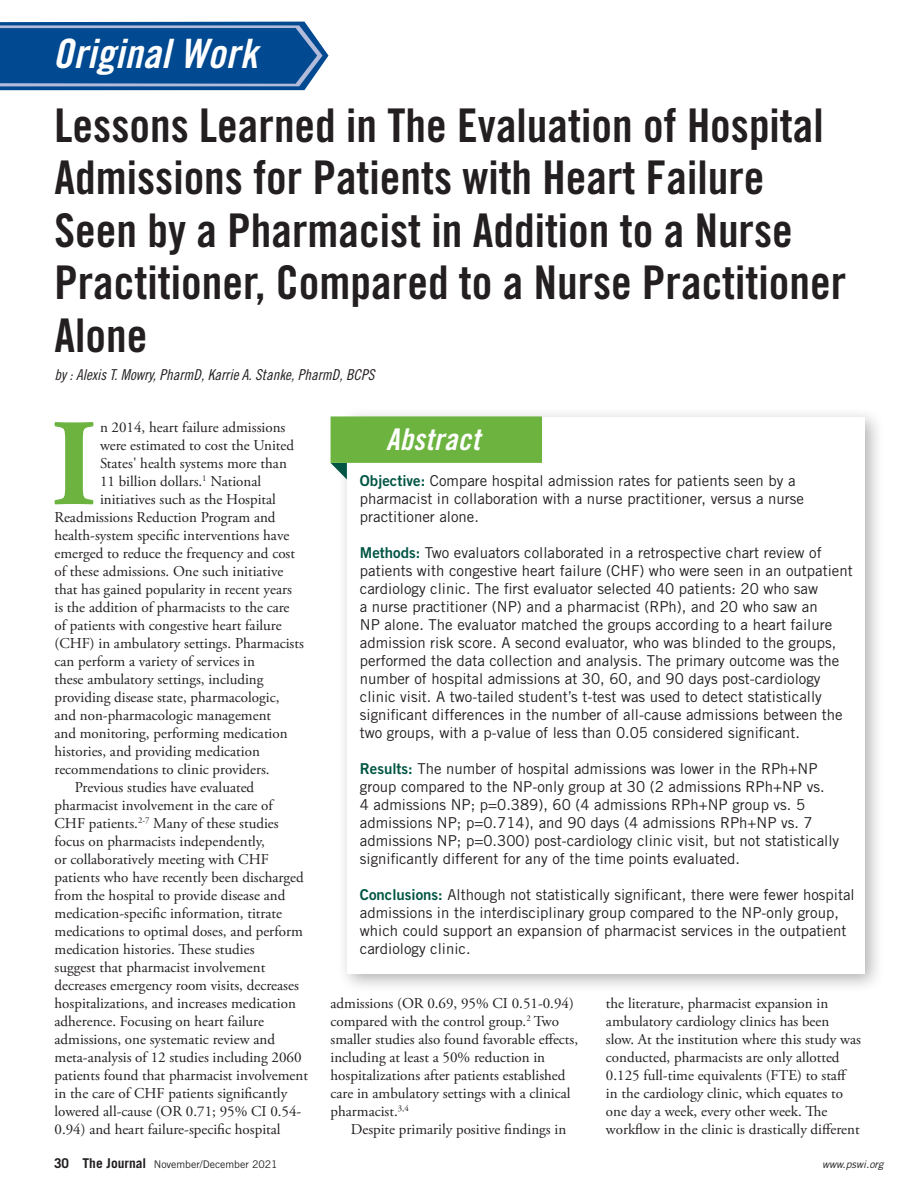
<style>
.page{position:relative;width:918px;height:1188px;background:#fff}
.page>*{position:absolute;margin:0;border:0;box-sizing:border-box;transform-origin:0 0}
.DropCap{font:700 123.6px "Adobe Garamond Pro";color:#6cb43f}
.Header-Main{font:46.5px/52.5px "Trade Gothic LT Std Bd Cn 20";color:#231f20}
.t1{font:40.5px "Trade Gothic LT Std Bd Cn 20 Obl";letter-spacing:.01em;color:#fff}
.t2{font:30px "Trade Gothic LT Std Bd Cn 20 Obl";letter-spacing:.01em;color:#fff}
.Body_10_12{font:15px/18px "Trade Gothic LT Std";color:#231f20}
.Body_10_12-2{font:15px/18px "Adobe Garamond Pro";color:#231f20}
.DropCap-2{font:15px "Adobe Garamond Pro";color:#231f20}
.Header_-_Author{font:15px "Trade Gothic LT Std Cn 18 Obl";color:#231f20}
.t3{font:10.5px "Trade Gothic LT Std";color:#231f20}
.t4{font:italic 10.5px "Trade Gothic LT Std";color:#231f20}
.s1{font-family:"Trade Gothic LT Std Bd 2";color:#054}
.s2{font-weight:700;font-size:13.5px}
</style>
<div class="page">
<svg style="left:0;top:22px;width:328px;height:68px;background:#19599a"></svg>
<div style="left:337px;top:406px;width:548px;height:587px;background:#231f20;opacity:.35"></div>
<div style="left:347px;top:417px;width:518px;height:556px;background:#fff"></div>
<svg style="left:331px;top:416px;width:211px;height:63px"></svg>
<p class="t1" style="left:53px;top:29px;width:206px">Original Work</p>
<p class="Header-Main" style="left:55px;top:98px;width:793px">Lessons Learned in The Evaluation of Hospital Admissions for Patients with Heart Failure Seen by a Pharmacist in Addition to a Nurse Practitioner, Compared to a Nurse Practitioner Alone</p>
<p class="Header_-_Author" style="left:55px;top:366px;width:321px">by : Alexis T. Mowry, PharmD, Karrie A. Stanke, PharmD, BCPS</p>
<p class="DropCap" style="left:51px;top:393px;width:47px">I</p>
<p class="DropCap-2" style="left:100px;top:418px;width:187px">n 2014, heart failure admissions</p>
<p class="t2" style="left:386px;top:421px;width:95px">Abstract</p>
<p class="Body_10_12" style="left:360px;top:471px;width:446px"><span class="s1">Objective:</span> Compare hospital admission rates for patients seen by a pharmacist in collaboration with a nurse practitioner, versus a nurse practitioner alone.</p>
<p class="Body_10_12" style="left:360px;top:543px;width:494px"><span class="s1">Methods:</span> Two evaluators collaborated in a retrospective chart review of patients with congestive heart failure (CHF) who were seen in an outpatient cardiology clinic. The first evaluator selected 40 patients: 20 who saw<br>a nurse practitioner (NP) and a pharmacist (RPh), and 20 who saw an<br>NP alone. The evaluator matched the groups according to a heart failure admission risk score. A second evaluator, who was blinded to the groups, performed the data collection and analysis. The primary outcome was the number of hospital admissions at 30, 60, and 90 days post-cardiology clinic visit. A two-tailed student’s t-test was used to detect statistically significant differences in the number of all-cause admissions between the two groups, with a p-value of less than 0.05 considered significant.</p>
<p class="Body_10_12" style="left:360px;top:759px;width:481px"><span class="s1">Results:</span> The number of hospital admissions was lower in the RPh+NP group compared to the NP-only group at 30 (2 admissions RPh+NP vs.<br>4 admissions NP; p=0.389), 60 (4 admissions RPh+NP group vs. 5 admissions NP; p=0.714), and 90 days (4 admissions RPh+NP vs. 7 admissions NP; p=0.300) post-cardiology clinic visit, but not statistically significantly different for any of the time points evaluated.</p>
<p class="Body_10_12" style="left:360px;top:885px;width:496px"><span class="s1">Conclusions:</span> Although not statistically significant, there were fewer hospital admissions in the interdisciplinary group compared to the NP-only group, which could support an expansion of pharmacist services in the outpatient cardiology clinic.</p>
<p class="DropCap-2" style="left:100px;top:436px;width:196px">were estimated to cost the United</p>
<p class="DropCap-2" style="left:100px;top:454px;width:188px">States' health systems more than</p>
<p class="DropCap-2" style="left:100px;top:472px;width:163px">11 billion dollars.<sup>1</sup> National</p>
<p class="DropCap-2" style="left:100px;top:490px;width:177px">initiatives such as the Hospital</p>
<p class="DropCap-2" style="left:55px;top:508px;width:223px">Readmissions Reduction Program and</p>
<p class="DropCap-2" style="left:55px;top:526px;width:236px">health-system specific interventions have</p>
<p class="DropCap-2" style="left:55px;top:544px;width:242px">emerged to reduce the frequency and cost</p>
<p class="DropCap-2" style="left:55px;top:562px;width:230px">of these admissions. One such initiative</p>
<p class="DropCap-2" style="left:55px;top:580px;width:239px">that has gained popularity in recent years</p>
<p class="DropCap-2" style="left:55px;top:598px;width:237px">is the addition of pharmacists to the care</p>
<p class="DropCap-2" style="left:55px;top:616px;width:229px">of patients with congestive heart failure</p>
<p class="DropCap-2" style="left:55px;top:634px;width:251px">(CHF) in ambulatory settings. Pharmacists</p>
<p class="DropCap-2" style="left:55px;top:652px;width:202px">can perform a variety of services in</p>
<p class="DropCap-2" style="left:55px;top:670px;width:211px">these ambulatory settings, including</p>
<p class="DropCap-2" style="left:55px;top:688px;width:226px">providing disease state, pharmacologic,</p>
<p class="DropCap-2" style="left:55px;top:706px;width:218px">and non-pharmacologic management</p>
<p class="DropCap-2" style="left:55px;top:724px;width:235px">and monitoring, performing medication</p>
<p class="DropCap-2" style="left:55px;top:742px;width:207px">histories, and providing medication</p>
<p class="DropCap-2" style="left:55px;top:760px;width:217px">recommendations to clinic providers.</p>
<p class="Body_10_12-2" style="left:55px;top:779px;width:255px;text-indent:20px">Previous studies have evaluated pharmacist involvement in the care of<br>CHF patients.<sup>2-7</sup> Many of these studies focus on pharmacists independently,<br>or collaboratively meeting with CHF patients who have recently been discharged from the hospital to provide disease and medication-specific information, titrate medications to optimal doses, and perform medication histories. These studies<br>suggest that pharmacist involvement decreases emergency room visits, decreases hospitalizations, and increases medication adherence. Focusing on heart failure admissions, one systematic review and meta-analysis of 12 studies including 2060 patients found that pharmacist involvement in the care of CHF patients significantly lowered all-cause (OR 0.71; 95% CI 0.54- 0.94) and heart failure-specific hospital</p>
<p class="Body_10_12-2" style="left:606px;top:995px;width:257px">the literature, pharmacist expansion in ambulatory cardiology clinics has been slow. At the institution where this study was conducted, pharmacists are only allotted 0.125 full-time equivalents (FTE) to staff in the cardiology clinic, which equates to one day a week, every other week. The workflow in the clinic is drastically different</p>
<p class="Body_10_12-2" style="left:331px;top:995px;width:249px">admissions (OR 0.69, 95% CI 0.51-0.94) compared with the control group.<sup>2</sup> Two smaller studies also found favorable effects, including at least a 50% reduction in hospitalizations after patients established care in ambulatory settings with a clinical pharmacist.<sup>3,4</sup></p>
<p class="Body_10_12-2" style="left:351px;top:1121px;width:217px">Despite primarily positive findings in</p>
<p class="t3" style="left:54px;top:1158px;width:225px"><span class="s2">30 The Journal</span> November/December 2021</p>
<p class="t4" style="left:822px;top:1158px;width:63px">www.pswi.org</p>
</div>
